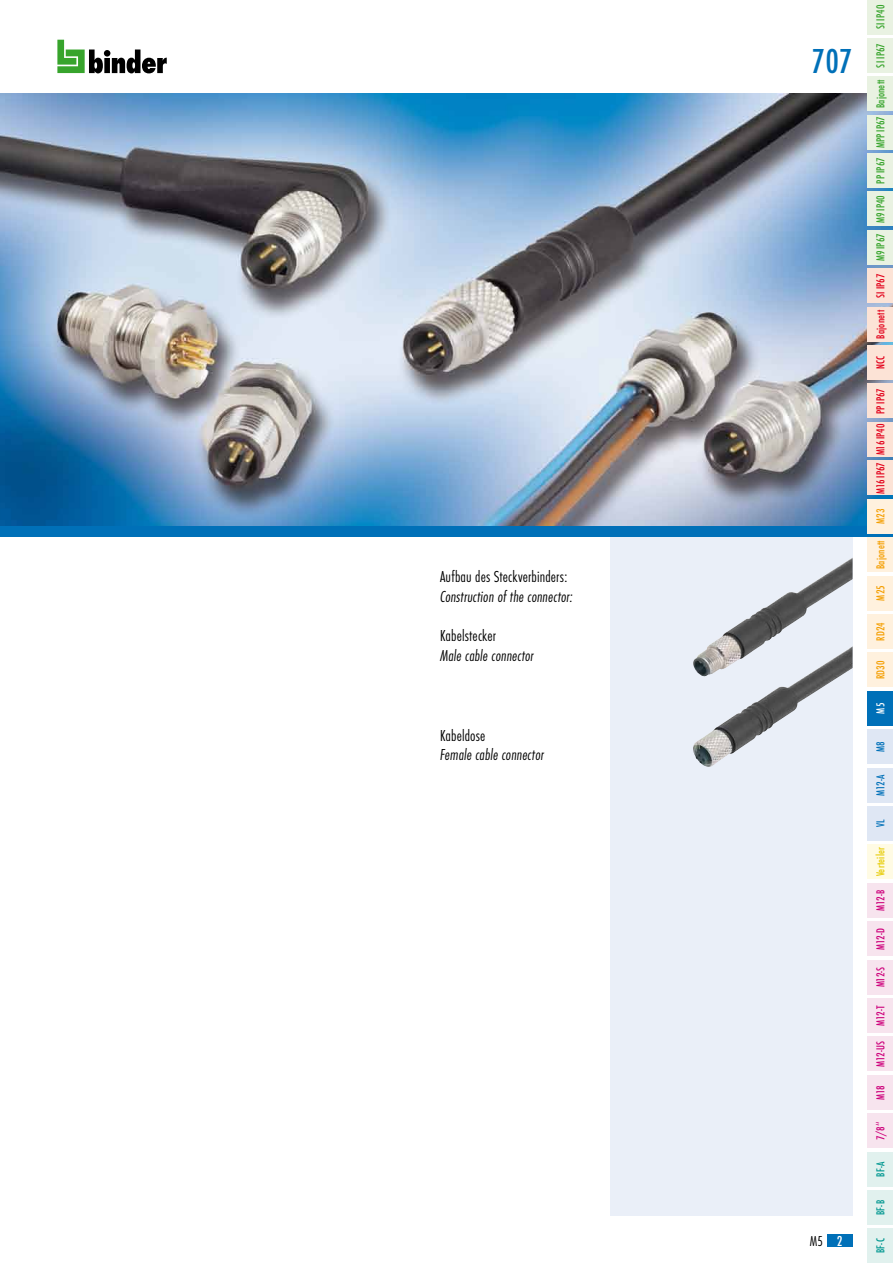
<style>
.page{position:relative;width:893px;height:1263px;background:#fff}
.page>*{position:absolute;margin:0;border:0;box-sizing:border-box;transform-origin:0 0}
.t1{font:500 condensed 36px "Futura T";color:#0070b8}
.t2{font:italic 300 condensed 16.5px "Futura T";letter-spacing:.005em;color:#000}
.t3{font:300 condensed 16.5px "Futura T";letter-spacing:.01em;color:#000}
.t4{font:300 condensed 15px "Futura T";color:#000}
.t5{font:500 condensed 12px "Futura T";letter-spacing:.015em;color:#37a42c}
.t6{font:500 condensed 12px "Futura T";letter-spacing:.01em;color:#e2001a}
.t7{font:500 condensed 12px "Futura T";letter-spacing:-.025em;color:#cd007b}
.t8{font:500 condensed 12px "Futura T";letter-spacing:.01em;color:#f49e00}
.t9{font:500 condensed 12px "Futura T";letter-spacing:.015em;color:#e6cb00}
.t10{font:500 condensed 12px "Futura T";color:#009790}
.t11{font:500 condensed 12px "Futura T";letter-spacing:-.005em;color:#0070b8}
.t12{font:500 condensed 12px "Futura T";color:#fff}
.s1{font-weight:500;color:#fff}
.s2{color:#f49e00}
.s3{color:#cd007b}
</style>
<div class="page">
<div style="left:827px;top:1234px;width:25px;height:13px;background:#0070b8"></div>
<svg style="left:57px;top:40px;width:110px;height:33px"></svg>
<div style="left:610px;top:527px;width:243px;height:689px;background:#eaeff8"></div>
<img style="left:0;top:94px;width:893px;height:433px">
<div style="left:0;top:527px;width:893px;height:10px;background:#0070b8"></div>
<img style="left:707px;top:558px;width:146px;height:114px">
<img style="left:693px;top:649px;width:154px;height:118px">
<div style="left:867px;top:1152px;width:26px;height:34px;background:#e1f1ee"></div>
<div style="left:867px;top:1229px;width:26px;height:34px;background:#e1f1ee"></div>
<div style="left:867px;top:1075px;width:26px;height:34px;background:#f7e4ee"></div>
<div style="left:867px;top:1114px;width:26px;height:34px;background:#f7e4ee"></div>
<div style="left:867px;top:1037px;width:26px;height:34px;background:#f7e4ee"></div>
<div style="left:867px;top:806px;width:26px;height:34px;background:#dfe7f4"></div>
<div style="left:867px;top:730px;width:26px;height:34px;background:#dfe7f4"></div>
<div style="left:867px;top:768px;width:26px;height:34px;background:#dfe7f4"></div>
<div style="left:867px;top:691px;width:26px;height:34px;background:#0070b8"></div>
<div style="left:867px;top:960px;width:26px;height:34px;background:#f7e4ee"></div>
<div style="left:867px;top:1190px;width:26px;height:34px;background:#e1f1ee"></div>
<div style="left:867px;top:998px;width:26px;height:34px;background:#f7e4ee"></div>
<div style="left:867px;top:922px;width:26px;height:34px;background:#f7e4ee"></div>
<div style="left:867px;top:883px;width:26px;height:34px;background:#f7e4ee"></div>
<div style="left:867px;top:845px;width:26px;height:34px;background:#fffbe4"></div>
<div style="left:867px;top:653px;width:26px;height:34px;background:#fff1de"></div>
<div style="left:867px;top:576px;width:26px;height:34px;background:#fff1de"></div>
<div style="left:867px;top:614px;width:26px;height:34px;background:#fff1de"></div>
<div style="left:867px;top:538px;width:26px;height:34px;background:#fff1de"></div>
<div style="left:867px;top:499px;width:26px;height:34px;background:#fff1de"></div>
<div style="left:867px;top:461px;width:26px;height:34px;background:#fce3d6"></div>
<div style="left:867px;top:230px;width:26px;height:34px;background:#e9f2e2"></div>
<div style="left:867px;top:154px;width:26px;height:34px;background:#e9f2e2"></div>
<div style="left:867px;top:422px;width:26px;height:34px;background:#fce3d6"></div>
<div style="left:867px;top:192px;width:26px;height:34px;background:#e9f2e2"></div>
<div style="left:867px;top:115px;width:26px;height:34px;background:#e9f2e2"></div>
<div style="left:867px;top:77px;width:26px;height:34px;background:#e9f2e2"></div>
<div style="left:867px;top:38px;width:26px;height:34px;background:#e9f2e2"></div>
<div style="left:867px;top:0;width:26px;height:34px;background:#e9f2e2"></div>
<div style="left:867px;top:307px;width:26px;height:34px;background:#fce3d6"></div>
<div style="left:867px;top:346px;width:26px;height:34px;background:#fce3d6"></div>
<div style="left:867px;top:384px;width:26px;height:34px;background:#fce3d6"></div>
<div style="left:867px;top:269px;width:26px;height:34px;background:#fce3d6"></div>
<p class="t3" style="left:440px;top:567px;width:129px">Aufbau des Steckverbinders:</p>
<p class="t2" style="left:440px;top:587px;width:134px">Construction of the connector:</p>
<p class="t3" style="left:440px;top:626px;width:57px">Kabelstecker</p>
<p class="t2" style="left:440px;top:646px;width:95px">Male cable connector</p>
<p class="t3" style="left:440px;top:725px;width:47px">Kabeldose</p>
<p class="t2" style="left:440px;top:745px;width:105px">Female cable connector</p>
<h1 class="t1" style="left:812px;top:40px;width:42px">707</h1>
<p class="t4" style="left:810px;top:1232px;width:34px">M5 <span class="s1">2</span></p>
<p class="t5" style="left:873px;top:148px;width:145px;rotate:-90deg">MPPIP67 Bajonett SI IP67 SI IP40</p>
<p class="t5" style="left:873px;top:184px;width:28px;rotate:-90deg">PP IP67</p>
<p class="t5" style="left:873px;top:223px;width:29px;rotate:-90deg">M9IP40</p>
<p class="t5" style="left:873px;top:261px;width:29px;rotate:-90deg">M9IP67</p>
<p class="t6" style="left:873px;top:298px;width:26px;rotate:-90deg">SI IP67</p>
<p class="t6" style="left:873px;top:339px;width:30px;rotate:-90deg">Bajonett</p>
<p class="t6" style="left:873px;top:369px;width:15px;rotate:-90deg">NCC</p>
<p class="t6" style="left:873px;top:414px;width:27px;rotate:-90deg">PPIP67</p>
<p class="t6" style="left:873px;top:455px;width:33px;rotate:-90deg">M16IP40</p>
<p class="t6" style="left:873px;top:524px;width:63px;rotate:-90deg"><span class="s2">M23</span> M16IP67</p>
<p class="t8" style="left:873px;top:569px;width:30px;rotate:-90deg">Bajonett</p>
<p class="t8" style="left:873px;top:601px;width:17px;rotate:-90deg">M25</p>
<p class="t8" style="left:873px;top:641px;width:20px;rotate:-90deg">RD24</p>
<p class="t8" style="left:873px;top:679px;width:20px;rotate:-90deg">RD30</p>
<p class="t12" style="left:873px;top:714px;width:12px;rotate:-90deg">M5</p>
<p class="t11" style="left:873px;top:752px;width:12px;rotate:-90deg">M8</p>
<p class="t11" style="left:873px;top:796px;width:23px;rotate:-90deg">M12-A</p>
<p class="t11" style="left:873px;top:827px;width:9px;rotate:-90deg">VL</p>
<p class="t9" style="left:873px;top:911px;width:65px;rotate:-90deg"><span class="s3">M12-B</span> Verteiler</p>
<p class="t7" style="left:873px;top:949px;width:23px;rotate:-90deg">M12-D</p>
<p class="t7" style="left:873px;top:987px;width:22px;rotate:-90deg">M12-S</p>
<p class="t7" style="left:873px;top:1025px;width:22px;rotate:-90deg">M12-T</p>
<p class="t7" style="left:873px;top:1067px;width:27px;rotate:-90deg">M12-US</p>
<p class="t7" style="left:873px;top:1099px;width:16px;rotate:-90deg">M18</p>
<p class="t7" style="left:873px;top:1140px;width:20px;rotate:-90deg">7/8‘‘</p>
<p class="t10" style="left:873px;top:1177px;width:17px;rotate:-90deg">BF-A</p>
<p class="t10" style="left:873px;top:1215px;width:17px;rotate:-90deg">BF-B</p>
<p class="t10" style="left:873px;top:1253px;width:16px;rotate:-90deg">BF-C</p>
</div>
